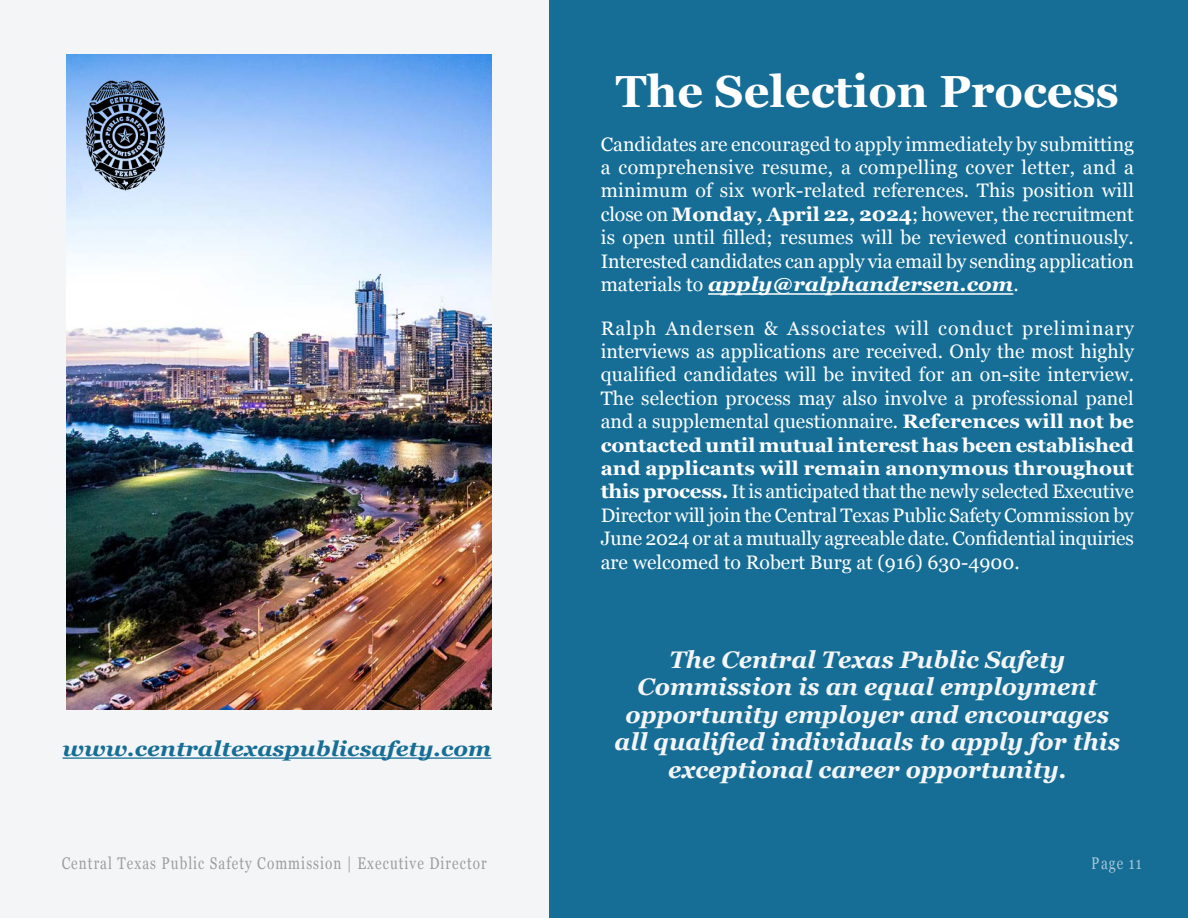
<style>
.page{position:relative;width:1188px;height:918px;background:#166e97}
.page>*{position:absolute;margin:0;border:0;box-sizing:border-box;transform-origin:0 0}
.RA_Major_Heading_white{font:700 45px "Georgia";color:#fff}
.RA_EEO{font:italic 700 24px/27.6px "Georgia";color:#f4f5f6;text-align:center}
.t1{font:italic 700 21px "Georgia";color:#166e97;scale:1.1 1}
.Normal_white{font:19.5px/23.4px "Georgia";letter-spacing:-.01em;color:#fff;text-align:justify}
.t2{font:16.8px "Georgia";letter-spacing:.08em;color:#6c6d70;scale:.8 1}
.t3{font:16.8px "Georgia";letter-spacing:.08em;color:#f7f8f8;scale:.8 1}
.s1{font-weight:700}
.s2{font-weight:700;font-style:italic}
</style>
<div class="page">
<div style="left:0;top:0;width:549px;height:918px;background:#f4f5f6"></div>
<img style="left:67px;top:54px;width:424px;height:655px">
<img style="left:75px;top:74px;width:101px;height:123px">
<hr style="left:63px;top:757px;width:428px;height:2px;background:#166e97">
<hr style="left:708px;top:293px;width:305px;height:2px;background:#fff">
<p class="t1" style="left:63px;top:733px;width:391px">www.centraltexaspublicsafety.com</p>
<p class="RA_Major_Heading_white" style="left:616px;top:57px;width:504px">The Selection Process</p>
<p class="Normal_white" style="left:601px;top:131px;width:535px">Candidates are encouraged to apply immediately by submitting a comprehensive resume, a compelling cover letter, and a minimum of six work-related references. This position will close on <span class="s1">Monday, April 22, 2024</span>; however, the recruitment is open until filled; resumes will be reviewed continuously.<br>Interested candidates can apply via email by sending application materials to <span class="s2">apply@ralphandersen.com</span>.</p>
<p class="Normal_white" style="left:601px;top:315px;width:535px">Ralph Andersen &amp; Associates will conduct preliminary interviews as applications are received. Only the most highly qualified candidates will be invited for an on-site interview.<br>The selection process may also involve a professional panel and a supplemental questionnaire. <span class="s1">References will not be contacted until mutual interest has been established and applicants will remain anonymous throughout this process.</span> It is anticipated that the newly selected Executive Director will join the Central Texas Public Safety Commission by June 2024 or at a mutually agreeable date. Confidential inquiries are welcomed to Robert Burg at (916) 630-4900.</p>
<p class="RA_EEO" style="left:615px;top:644px;width:507px">The Central Texas Public Safety Commission is an equal employment opportunity employer and encourages all qualified individuals to apply for this exceptional career opportunity.</p>
<p class="t2" style="left:62px;top:851px;width:533px">Central Texas Public Safety Commission | Executive Director</p>
<p class="t3" style="left:1092px;top:851px;width:64px">Page 11</p>
</div>
